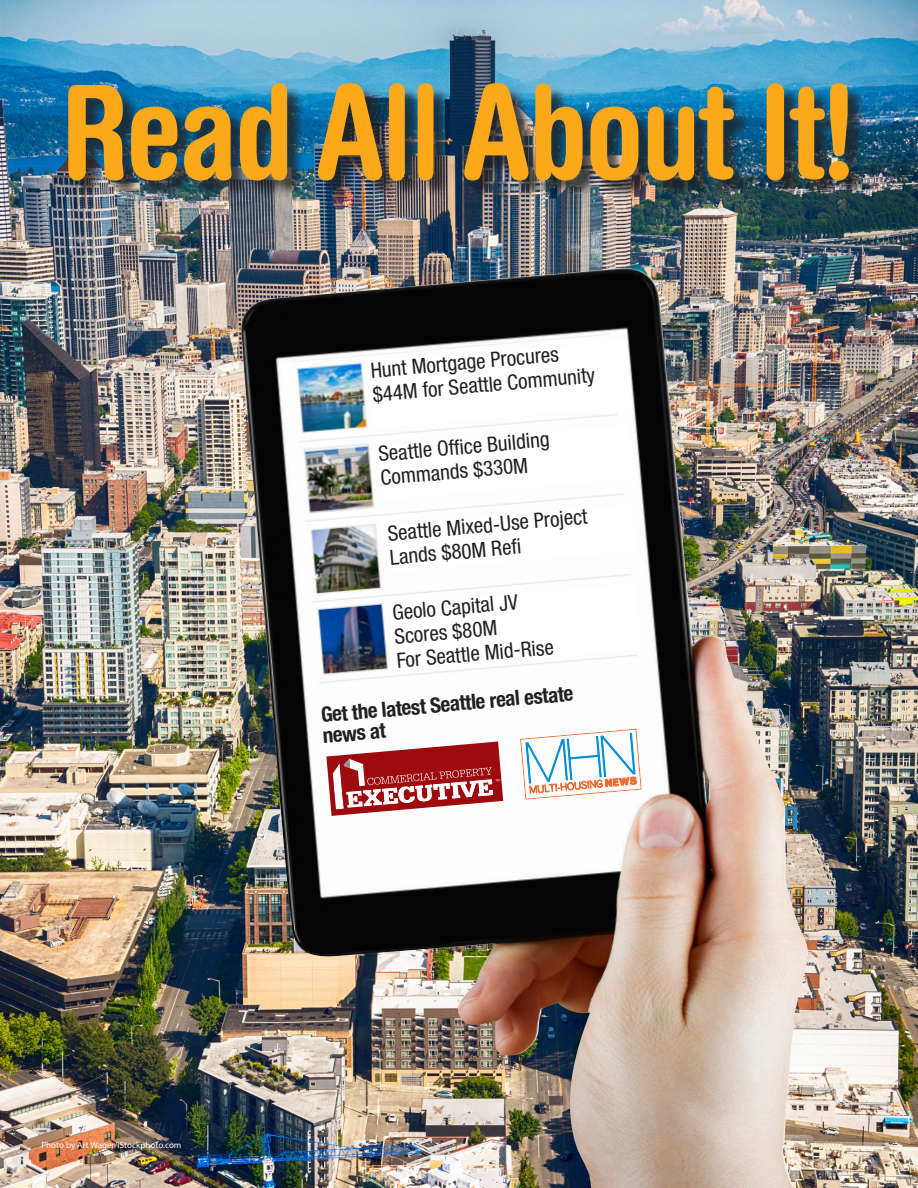
<style>
.page{position:relative;width:918px;height:1188px;background:#fff}
.page>*{position:absolute;margin:0;border:0;box-sizing:border-box;transform-origin:0 0}
.t1{font:700 condensed 130.5px "Helvetica Rounded LT Std";letter-spacing:-.02em;color:#fba81a}
.t2{font:condensed 21px/24px "Helvetica Neue LT Std";color:#231f20}
.t3{font:700 condensed 21px/21px "Helvetica Neue LT Std";color:#231f20}
.t4{font:9px "Myriad Pro";color:#fff}
</style>
<div class="page">
<img style="left:0;top:0;width:918px;height:1188px">
<img style="left:238px;top:268px;width:571px;height:920px">
<div style="left:70px;top:85px;width:797px;height:114px;background:#231f20;opacity:.75"></div>
<svg style="left:326px;top:742px;width:177px;height:76px"></svg>
<img style="left:285px;top:334px;width:354px;height:353px">
<svg style="left:370px;top:340px;width:266px;height:232px"></svg>
<svg style="left:392px;top:584px;width:250px;height:87px"></svg>
<svg style="left:520px;top:729px;width:122px;height:71px"></svg>
<p class="t1" style="left:61px;top:53px;width:798px">Read All About It!</p>
<p class="t2" style="left:370px;top:358px;width:225px;rotate:-5deg">Hunt Mortgage Procures $44M for Seattle Community</p>
<p class="t2" style="left:377px;top:442px;width:173px;rotate:-5deg">Seattle Offi ce Building<br>Commands $330M</p>
<p class="t2" style="left:387px;top:521px;width:202px;rotate:-5deg">Seattle Mixed-Use Project<br>Lands $80M Refi</p>
<p class="t2" style="left:391px;top:600px;width:159px;rotate:-5deg">Geolo Capital JV<br>Scores $80M<br>For Seattle Mid-Rise</p>
<p class="t3" style="left:320px;top:704px;width:255px;rotate:-5deg">Get the latest Seattle real estate news at</p>
<p class="t4" style="left:42px;top:1140px;width:141px">Photo by Art Wager/iStockphoto.com</p>
</div>
